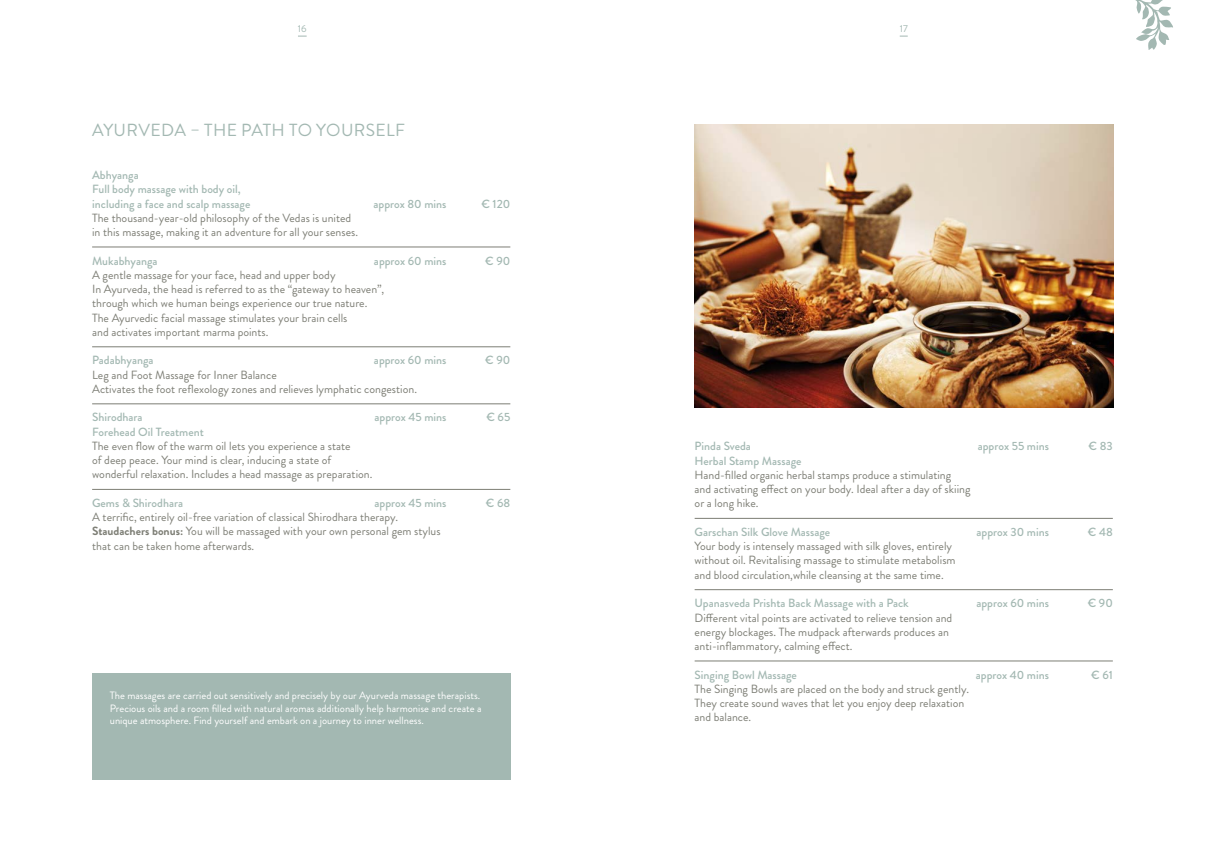
<style>
.page{position:relative;width:1205px;height:851px;background:#fff}
.page>*{position:absolute;margin:0;border:0;box-sizing:border-box;transform-origin:0 0}
.t1{font:17.5px "Brandon Grotesque";letter-spacing:.02em;color:#a3b8b2}
.t2{font:11.88px/14.2px "Brandon Grotesque";color:#7d7e75}
.t3{font:500 11.88px/14.2px "Brandon Grotesque";color:#a3b8b2}
.t4{font:10.62px/12.8px "Brandon Grotesque";color:#fff;text-align:justify}
.t5{font:10px "Brandon Grotesque";color:#a3b8b2}
.s1{font-weight:700}
</style>
<div class="page">
<hr style="left:92px;top:246px;width:418px;height:1px;background:#7d7e75">
<hr style="left:92px;top:346px;width:418px;height:1px;background:#7d7e75">
<hr style="left:92px;top:403px;width:418px;height:1px;background:#7d7e75">
<hr style="left:92px;top:489px;width:418px;height:1px;background:#7d7e75">
<div style="left:92px;top:673px;width:418px;height:107px;background:#a3b8b2"></div>
<svg style="left:1135px;top:0;width:38px;height:50px"></svg>
<hr style="left:694px;top:518px;width:419px;height:1px;background:#7d7e75">
<hr style="left:694px;top:589px;width:419px;height:1px;background:#7d7e75">
<hr style="left:694px;top:660px;width:419px;height:1px;background:#7d7e75">
<img style="left:694px;top:124px;width:419px;height:283px">
<p class="t5" style="left:298px;top:22px;width:10px">16</p>
<p class="t5" style="left:900px;top:22px;width:9px">17</p>
<h1 class="t1" style="left:92px;top:118px;width:314px">AYURVEDA – THE PATH TO YOURSELF</h1>
<p class="t3" style="left:92px;top:168px;width:160px">Abhyanga<br>Full body massage with body oil, including a face and scalp massage</p>
<p class="t3" style="left:374px;top:196px;width:74px">approx 80 mins</p>
<p class="t3" style="left:481px;top:196px;width:30px">€ 120</p>
<p class="t2" style="left:92px;top:211px;width:267px">The thousand-year-old philosophy of the Vedas is united in this massage, making it an adventure for all your senses.</p>
<p class="t3" style="left:92px;top:253px;width:67px">Mukabhyanga</p>
<p class="t3" style="left:374px;top:253px;width:74px">approx 60 mins</p>
<p class="t3" style="left:485px;top:253px;width:27px">€ 90</p>
<p class="t2" style="left:92px;top:268px;width:294px">A gentle massage for your face, head and upper body<br>In Ayurveda, the head is referred to as the “gateway to heaven”, through which we human beings experience our true nature.<br>The Ayurvedic facial massage stimulates your brain cells<br>and activates important marma points.</p>
<p class="t3" style="left:92px;top:353px;width:63px">Padabhyanga</p>
<p class="t3" style="left:374px;top:353px;width:74px">approx 60 mins</p>
<p class="t3" style="left:485px;top:353px;width:27px">€ 90</p>
<p class="t2" style="left:92px;top:367px;width:326px">Leg and Foot Massage for Inner Balance<br>Activates the foot reflexology zones and relieves lymphatic congestion.</p>
<p class="t3" style="left:92px;top:410px;width:52px">Shirodhara</p>
<p class="t3" style="left:374px;top:410px;width:73px">approx 45 mins</p>
<p class="t3" style="left:486px;top:410px;width:25px">€ 65</p>
<p class="t3" style="left:92px;top:424px;width:113px">Forehead Oil Treatment</p>
<p class="t2" style="left:92px;top:439px;width:282px">The even flow of the warm oil lets you experience a state<br>of deep peace. Your mind is clear, inducing a state of wonderful relaxation. Includes a head massage as preparation.</p>
<p class="t3" style="left:92px;top:496px;width:92px">Gems &amp; Shirodhara</p>
<p class="t3" style="left:374px;top:496px;width:73px">approx 45 mins</p>
<p class="t3" style="left:486px;top:496px;width:26px">€ 68</p>
<p class="t2" style="left:92px;top:510px;width:350px">A terrific, entirely oil-free variation of classical Shirodhara therapy.<br><span class="s1">Staudachers bonus:</span> You will be massaged with your own personal gem stylus that can be taken home afterwards.</p>
<p class="t4" style="left:110px;top:689px;width:373px">The massages are carried out sensitively and precisely by our Ayurveda massage therapists.<br>Precious oils and a room filled with natural aromas additionally help harmonise and create a unique atmosphere. Find yourself and embark on a journey to inner wellness.</p>
<p class="t3" style="left:694px;top:439px;width:58px">Pinda Sveda</p>
<p class="t3" style="left:978px;top:439px;width:73px">approx 55 mins</p>
<p class="t3" style="left:1088px;top:439px;width:26px">€ 83</p>
<p class="t3" style="left:694px;top:453px;width:108px">Herbal Stamp Massage</p>
<p class="t2" style="left:694px;top:468px;width:277px">Hand-filled organic herbal stamps produce a stimulating and activating effect on your body. Ideal after a day of skiing or a long hike.</p>
<p class="t3" style="left:694px;top:525px;width:137px">Garschan Silk Glove Massage</p>
<p class="t3" style="left:976px;top:525px;width:74px">approx 30 mins</p>
<p class="t3" style="left:1088px;top:525px;width:27px">€ 48</p>
<p class="t2" style="left:694px;top:539px;width:262px">Your body is intensely massaged with silk gloves, entirely without oil. Revitalising massage to stimulate metabolism and blood circulation,while cleansing at the same time.</p>
<p class="t3" style="left:694px;top:596px;width:216px">Upanasveda Prishta Back Massage with a Pack</p>
<p class="t3" style="left:976px;top:596px;width:74px">approx 60 mins</p>
<p class="t3" style="left:1087px;top:596px;width:27px">€ 90</p>
<p class="t2" style="left:694px;top:610px;width:259px">Different vital points are activated to relieve tension and energy blockages. The mudpack afterwards produces an anti-inflammatory, calming effect.</p>
<p class="t3" style="left:694px;top:667px;width:104px">Singing Bowl Massage</p>
<p class="t3" style="left:976px;top:667px;width:75px">approx 40 mins</p>
<p class="t3" style="left:1091px;top:667px;width:23px">€ 61</p>
<p class="t2" style="left:694px;top:681px;width:276px">The Singing Bowls are placed on the body and struck gently.<br>They create sound waves that let you enjoy deep relaxation and balance.</p>
</div>
